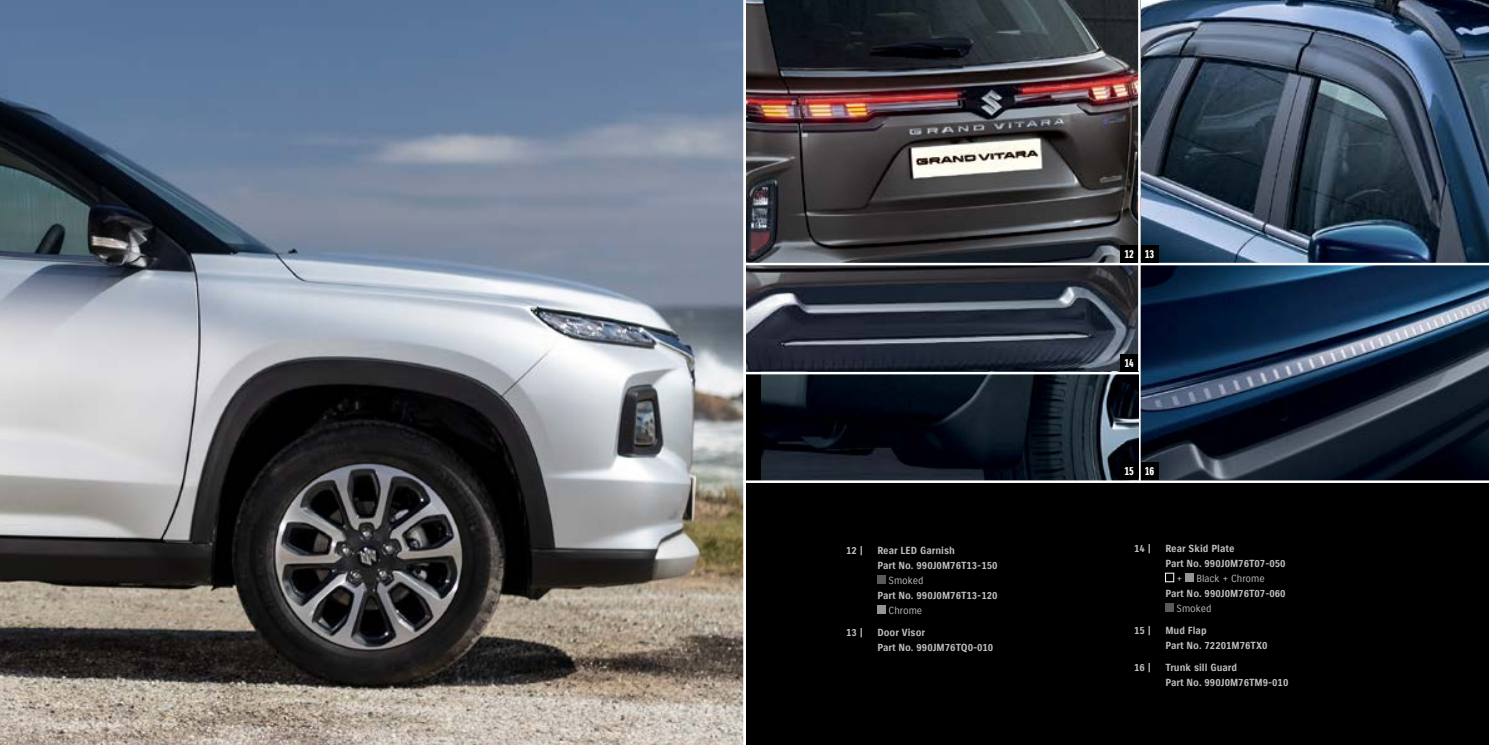
<style>
.page{position:relative;width:1489px;height:745px;background:#fff}
.page>*{position:absolute;margin:0;border:0;box-sizing:border-box;transform-origin:0 0}
.t1{font:11.25px "Suzuki PRO Headline";color:#fff}
.t2{font:10px/15px "Suzuki PRO Bold";color:#bcbec0}
.t3{font:10px "Suzuki PRO Regular";color:#bcbec0}
</style>
<div class="page">
<img style="left:0;top:0;width:743px;height:744px">
<div style="left:746px;top:0;width:742px;height:744px;background:#000"></div>
<img style="left:1140px;top:0;width:348px;height:479px">
<img style="left:746px;top:0;width:392px;height:262px">
<img style="left:746px;top:265px;width:392px;height:106px">
<hr style="left:1138px;top:0;width:2px;height:482px;background:#fff">
<hr style="left:745px;top:262px;width:743px;height:3px;background:#fff">
<div style="left:877px;top:575px;width:8px;height:8px;background:#58595b"></div>
<div style="left:877px;top:605px;width:8px;height:8px;background:#939598"></div>
<div style="left:1165px;top:572px;width:8px;height:9px;border:1px solid #fff"></div>
<div style="left:1185px;top:573px;width:8px;height:8px;background:#939598"></div>
<div style="left:1165px;top:603px;width:8px;height:8px;background:#58595b"></div>
<div style="left:1120px;top:245px;width:18px;height:17px;background:#000"></div>
<img style="left:761px;top:374px;width:377px;height:105px">
<hr style="left:743px;top:480px;width:745px;height:2px;background:#fff">
<hr style="left:745px;top:371px;width:394px;height:3px;background:#fff">
<div style="left:1140px;top:245px;width:18px;height:17px;background:#000"></div>
<div style="left:1120px;top:354px;width:18px;height:17px;background:#000"></div>
<div style="left:1120px;top:462px;width:18px;height:17px;background:#000"></div>
<div style="left:1140px;top:462px;width:18px;height:17px;background:#000"></div>
<p class="t2" style="left:846px;top:542px;width:18px">12 |</p>
<p class="t2" style="left:877px;top:542px;width:122px">Rear LED Garnish<br>Part No. 990J0M76T13-150</p>
<p class="t3" style="left:888px;top:574px;width:36px">Smoked</p>
<p class="t2" style="left:877px;top:587px;width:122px">Part No. 990J0M76T13-120</p>
<p class="t3" style="left:888px;top:604px;width:35px">Chrome</p>
<p class="t2" style="left:846px;top:624px;width:18px">13 |</p>
<p class="t2" style="left:877px;top:624px;width:117px">Door Visor<br>Part No. 990JM76TQ0-010</p>
<p class="t1" style="left:1124px;top:247px;width:31px">12 13</p>
<p class="t1" style="left:1124px;top:356px;width:11px">14</p>
<p class="t1" style="left:1124px;top:464px;width:31px">15 16</p>
<p class="t2" style="left:1133px;top:540px;width:18px">14 |</p>
<p class="t2" style="left:1165px;top:540px;width:122px">Rear Skid Plate<br>Part No. 990J0M76T07-050</p>
<p class="t3" style="left:1176px;top:572px;width:7px">+</p>
<p class="t3" style="left:1196px;top:572px;width:70px">Black + Chrome</p>
<p class="t2" style="left:1165px;top:585px;width:122px">Part No. 990J0M76T07-060</p>
<p class="t3" style="left:1176px;top:602px;width:36px">Smoked</p>
<p class="t2" style="left:1133px;top:622px;width:18px">15 |</p>
<p class="t2" style="left:1165px;top:622px;width:104px">Mud Flap<br>Part No. 72201M76TX0</p>
<p class="t2" style="left:1133px;top:660px;width:18px">16 |</p>
<p class="t2" style="left:1165px;top:660px;width:124px">Trunk sill Guard<br>Part No. 990J0M76TM9-010</p>
</div>
